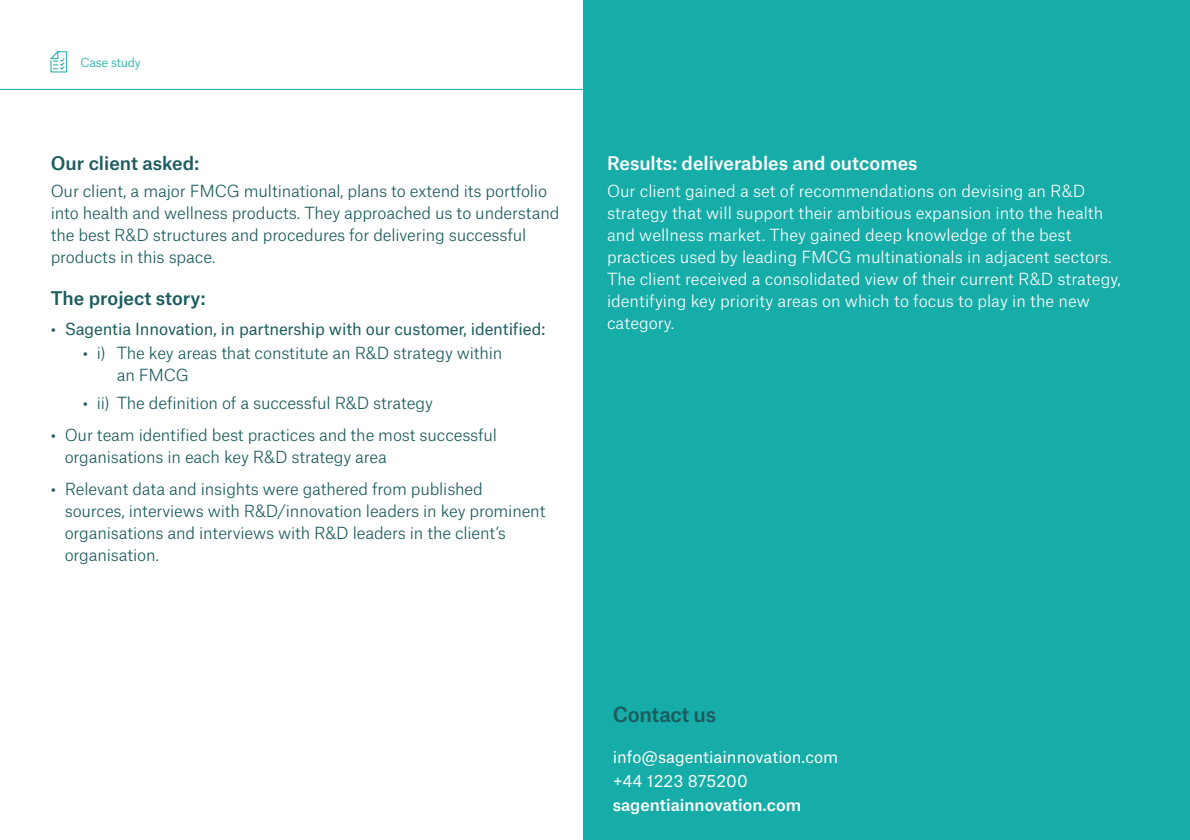
<style>
.page{position:relative;width:1190px;height:840px;background:#fff}
.page>*{position:absolute;margin:0;border:0;box-sizing:border-box;transform-origin:0 0}
.Cover_Sub{font:500 20px "Atlas Grotesk";letter-spacing:-.02em;color:#1c5c5f}
.Cover_Sub-2{font:500 18px "Atlas Grotesk";color:#fff}
.Cover_Sub-3{font:500 18px "Atlas Grotesk";color:#1c5c5f}
.Cover_Sub-4{font:300 16px/22px "Atlas Grotesk";letter-spacing:-.01em;color:#1c5c5f}
.Cover_Sub-5{font:300 16px/22px "Atlas Grotesk";color:#fff}
.t1{font:16px "Atlas Grotesk";letter-spacing:-.01em;color:#1c5c5f}
.Copy{font:16px/24px "Atlas Grotesk";color:#fff}
.Copy-2{font:500 16px "Atlas Grotesk";color:#fff}
.t2{font:300 12px "Atlas Grotesk";letter-spacing:-.02em;color:#16aca7}
.s1{font-weight:400}
</style>
<div class="page">
<div style="left:583px;top:0;width:607px;height:840px;background:#16aca7"></div>
<hr style="left:0;top:89px;width:583px;height:1px;background:#16aca7">
<svg style="left:51px;top:51px;width:16px;height:21px"></svg>
<p class="t2" style="left:81px;top:53px;width:62px">Case study</p>
<p class="Cover_Sub-3" style="left:51px;top:148px;width:150px">Our client asked:</p>
<p class="Cover_Sub-4" style="left:51px;top:179px;width:510px">Our client, a major FMCG multinational, plans to extend its portfolio into health and wellness products. They approached us to understand the best R&amp;D structures and procedures for delivering successful products in this space.</p>
<p class="Cover_Sub-3" style="left:51px;top:283px;width:156px">The project story:</p>
<p class="t1" style="left:51px;top:316px;width:496px">• Sagentia Innovation, in partnership with our customer, identified:</p>
<p class="Cover_Sub-4" style="left:117px;top:340px;width:387px;text-indent:-34px"><span class="s1">•</span> i) The key areas that constitute an R&amp;D strategy within an FMCG</p>
<p class="Cover_Sub-4" style="left:83px;top:390px;width:352px"><span class="s1">•</span> ii) The definition of a successful R&amp;D strategy</p>
<p class="Cover_Sub-4" style="left:65px;top:422px;width:434px;text-indent:-14px"><span class="s1">•</span> Our team identified best practices and the most successful organisations in each key R&amp;D strategy area</p>
<p class="Cover_Sub-4" style="left:65px;top:476px;width:482px;text-indent:-14px"><span class="s1">•</span> Relevant data and insights were gathered from published sources, interviews with R&amp;D/innovation leaders in key prominent organisations and interviews with R&amp;D leaders in the client’s organisation.</p>
<p class="Cover_Sub-2" style="left:607px;top:148px;width:312px">Results: deliverables and outcomes</p>
<p class="Cover_Sub-5" style="left:607px;top:179px;width:515px">Our client gained a set of recommendations on devising an R&amp;D strategy that will support their ambitious expansion into the health and wellness market. They gained deep knowledge of the best practices used by leading FMCG multinationals in adjacent sectors.<br>The client received a consolidated view of their current R&amp;D strategy, identifying key priority areas on which to focus to play in the new category.</p>
<p class="Cover_Sub" style="left:613px;top:698px;width:105px">Contact us</p>
<p class="Copy" style="left:613px;top:743px;width:227px">info@sagentiainnovation.com +44 1223 875200</p>
<p class="Copy-2" style="left:613px;top:792px;width:190px">sagentiainnovation.com</p>
</div>
